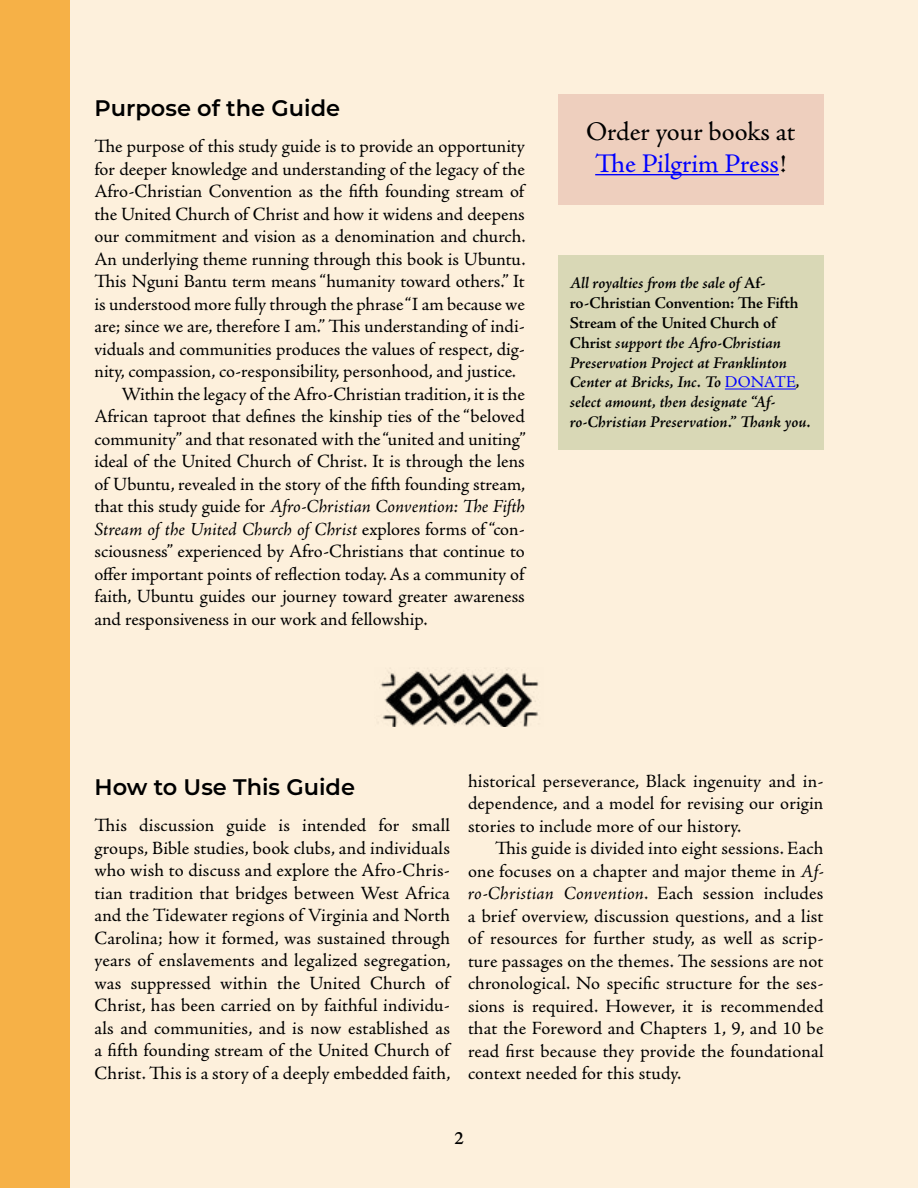
<style>
.page{position:relative;width:918px;height:1188px;background:#fdf0dc}
.page>*{position:absolute;margin:0;border:0;box-sizing:border-box;transform-origin:0 0}
.t1{font:27px/32.4px "Adobe Jenson Pro";color:#000;text-align:center}
.t2{font:600 22.5px "Montserrat";color:#000}
.t3{font:18.75px/22.5px "Adobe Jenson Pro";color:#000;text-align:justify}
.t4{font:italic 18.75px "Adobe Jenson Pro";letter-spacing:-.005em;color:#000}
.t5{font:600 18.75px "Adobe Jenson Pro";color:#000}
.t6{font:italic 600 16.5px/19.8px "Adobe Jenson Pro";color:#000}
.s1{font-style:normal}
.s2{color:#00f}
.s3{font-weight:400;font-style:normal;color:#00f}
.s4{font-style:italic}
</style>
<div class="page">
<div style="left:0;top:0;width:70px;height:1188px;background:#f6b147"></div>
<div style="left:558px;top:94px;width:266px;height:111px;background:#eecfbe"></div>
<hr style="left:595px;top:174px;width:184px;height:1px;background:#00f">
<div style="left:558px;top:255px;width:266px;height:194px;background:#d9d8b6"></div>
<hr style="left:725px;top:389px;width:71px;height:1px;background:#00f">
<img style="left:380px;top:668px;width:159px;height:59px">
<p class="t2" style="left:94px;top:92px;width:247px">Purpose of the Guide</p>
<p class="t3" style="left:94px;top:136px;width:432px">The purpose of this study guide is to provide an opportunity</p>
<p class="t3" style="left:94px;top:158px;width:432px">for deeper knowledge and understanding of the legacy of the</p>
<p class="t3" style="left:94px;top:181px;width:431px">Afro-Christian Convention as the fifth founding stream of</p>
<p class="t3" style="left:94px;top:203px;width:432px">the United Church of Christ and how it widens and deepens</p>
<p class="t3" style="left:94px;top:226px;width:432px">our commitment and vision as a denomination and church.</p>
<p class="t3" style="left:94px;top:248px;width:432px">An underlying theme running through this book is Ubuntu.</p>
<p class="t3" style="left:94px;top:271px;width:432px">This Nguni Bantu term means “humanity toward others.” It</p>
<p class="t3" style="left:94px;top:293px;width:432px">is understood more fully through the phrase “I am because we</p>
<p class="t3" style="left:94px;top:316px;width:432px">are; since we are, therefore I am.” This understanding of indi-</p>
<p class="t3" style="left:94px;top:338px;width:432px">viduals and communities produces the values of respect, dig-</p>
<p class="t3" style="left:94px;top:361px;width:423px">nity, compassion, co-responsibility, personhood, and justice.</p>
<p class="t3" style="left:122px;top:383px;width:405px">Within the legacy of the Afro-Christian tradition, it is the</p>
<p class="t3" style="left:94px;top:406px;width:432px">African taproot that defines the kinship ties of the “beloved</p>
<p class="t3" style="left:94px;top:428px;width:433px">community” and that resonated with the “united and uniting”</p>
<p class="t3" style="left:94px;top:451px;width:432px">ideal of the United Church of Christ. It is through the lens</p>
<p class="t3" style="left:94px;top:473px;width:432px">of Ubuntu, revealed in the story of the fifth founding stream,</p>
<p class="t4" style="left:94px;top:496px;width:432px"><span class="s1">that this study guide for</span> Afro-Christian Convention: The Fifth</p>
<p class="t4" style="left:94px;top:518px;width:432px">Stream of the United Church of Christ <span class="s1">explores forms of “con-</span></p>
<p class="t3" style="left:94px;top:541px;width:432px">sciousness” experienced by Afro-Christians that continue to</p>
<p class="t3" style="left:94px;top:563px;width:431px">offer important points of reflection today. As a community of</p>
<p class="t3" style="left:94px;top:586px;width:432px">faith, Ubuntu guides our journey toward greater awareness</p>
<p class="t3" style="left:94px;top:608px;width:335px">and responsiveness in our work and fellowship.</p>
<h1 class="t1" style="left:586px;top:115px;width:211px">Order your books at<br><span class="s2">The Pilgrim Press</span>!</h1>
<p class="t6" style="left:570px;top:274px;width:243px">All royalties from the sale of <span class="s1">Af&shy;ro-Christian Convention: The Fifth Stream of the United Church of Christ</span> support the Afro-Christian Preservation Project at Franklinton Center at Bricks, Inc. To <span class="s3">DONATE</span>, select amount, then designate “Af&shy;ro-Christian Preservation.” Thank you.</p>
<p class="t2" style="left:94px;top:771px;width:262px">How to Use This Guide</p>
<p class="t3" style="left:94px;top:814px;width:358px">This discussion guide is intended for small groups, Bible studies, book clubs, and individuals who wish to discuss and explore the Afro-Chris&shy;tian tradition that bridges between West Africa and the Tidewater regions of Virginia and North Carolina; how it formed, was sustained through years of enslavements and legalized segregation, was suppressed within the United Church of Christ, has been carried on by faithful individu&shy;als and communities, and is now established as a fifth founding stream of the United Church of Christ. This is a story of a deeply embedded faith,</p>
<p class="t3" style="left:468px;top:770px;width:357px">historical perseverance, Black ingenuity and in&shy;dependence, and a model for revising our origin stories to include more of our history.</p>
<p class="t3" style="left:468px;top:838px;width:357px;text-indent:27px">This guide is divided into eight sessions. Each one focuses on a chapter and major theme in <span class="s4">Af&shy;ro-Christian Convention</span>. Each session includes a brief overview, discussion questions, and a list of resources for further study, as well as scrip&shy;ture passages on the themes. The sessions are not chronological. No specific structure for the ses&shy;sions is required. However, it is recommended that the Foreword and Chapters 1, 9, and 10 be read first because they provide the foundational context needed for this study.</p>
<p class="t5" style="left:454px;top:1127px;width:11px">2</p>
</div>
